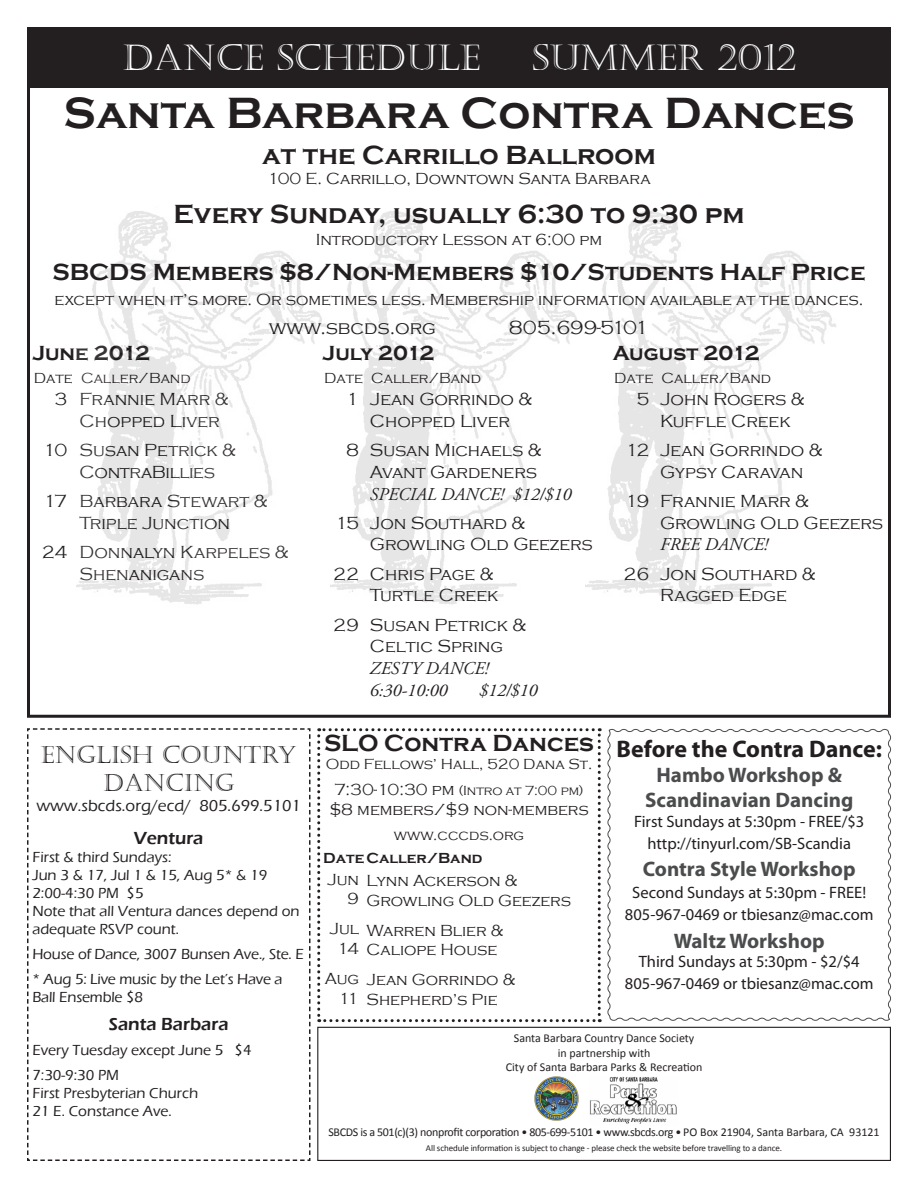
<style>
.page{position:relative;width:918px;height:1188px;background:#fff}
.page>*{position:absolute;margin:0;border:0;box-sizing:border-box;transform-origin:0 0}
.t1{font:700 45px "Copperplate Gothic";color:#231f20}
.t2{font:36px "Castellar";color:#fff}
.t3{font:700 27px "Copperplate Gothic";color:#231f20}
.t4{font:700 24px "Copperplate Gothic";color:#231f20}
.t5{font:700 24px "Myriad Pro";color:#231f20}
.t6{font:24px/28.8px "Castellar";color:#231f20;text-align:center}
.t7{font:700 21px/25.2px "Myriad Pro";color:#4b4c4d;text-align:center}
.t8{font:700 21px "Copperplate Gothic";color:#231f20}
.t9{font:700 21px "Copperplate Gothic";letter-spacing:-.035em;color:#231f20}
.t10{font:300 19.5px "Copperplate Gothic";color:#231f20}
.t11{font:300 19.5px "Copperplate Gothic";letter-spacing:-.03em;color:#231f20}
.t12{font:300 18px/21.6px "Copperplate Gothic";color:#231f20}
.t13{font:italic 18px/21.6px "Adobe Garamond Pro";color:#231f20}
.t14{font:300 18px/21.6px "Copperplate Gothic";letter-spacing:-.02em;color:#231f20}
.t15{font:600 18px "Eras ITC";color:#231f20}
.t16{font:300 16.5px/19.8px "Copperplate Gothic";color:#231f20}
.t17{font:16.5px "Myriad Pro";color:#231f20}
.t18{font:500 16.5px "Eras ITC";color:#231f20}
.t19{font:500 15px/18px "Eras ITC";color:#231f20}
.t20{font:300 15px "Copperplate Gothic";color:#231f20}
.t21{font:700 15px "Copperplate Gothic";color:#231f20}
.t22{font:300 13.5px "Copperplate Gothic";color:#231f20}
.t23{font:12px "Calibri";letter-spacing:-.03em;color:#231f20}
.t24{font:12px/14.4px "Calibri";color:#231f20;text-align:center}
.t25{font:9px "Calibri";letter-spacing:-.01em;color:#231f20}
.s1{font-size:16.5px}
</style>
<div class="page">
<svg style="left:27px;top:728px;width:284px;height:433px"></svg>
<svg style="left:607px;top:729px;width:284px;height:292px"></svg>
<img style="left:76px;top:211px;width:760px;height:394px">
<div style="left:27px;top:27px;width:864px;height:60px;background:#231f20"></div>
<svg style="left:317px;top:728px;width:284px;height:294px"></svg>
<img style="left:589px;top:1077px;width:88px;height:47px">
<img style="left:535px;top:1077px;width:44px;height:43px">
<div style="left:317px;top:1027px;width:574px;height:134px;border:1px solid #231f20"></div>
<p class="t2" style="left:122px;top:37px;width:360px">DANCE SCHEDULE</p>
<p class="t2" style="left:532px;top:37px;width:265px">SUMMER 2012</p>
<p class="t1" style="left:64px;top:88px;width:792px">Santa Barbara Contra Dances</p>
<p class="t3" style="left:262px;top:140px;width:395px">at the Carrillo Ballroom</p>
<p class="t16" style="left:267px;top:169px;width:385px">100 E. Carrillo, Downtown Santa Barbara</p>
<p class="t3" style="left:173px;top:199px;width:573px">Every Sunday, usually 6:30 to 9:30 pm</p>
<p class="t16" style="left:316px;top:230px;width:288px">Introductory Lesson at 6:00 pm</p>
<p class="t4" style="left:53px;top:259px;width:814px">SBCDS Members $8/Non-Members $10/Students Half Price</p>
<p class="t16" style="left:55px;top:290px;width:810px">except when it’s more. Or sometimes less. Membership information available at the dances.</p>
<p class="t10" style="left:269px;top:317px;width:168px">www.sbcds.org</p>
<p class="t11" style="left:509px;top:317px;width:141px">805.699-5101</p>
<p class="t8" style="left:32px;top:341px;width:119px">June 2012</p>
<p class="t20" style="left:34px;top:370px;width:41px">Date</p>
<p class="t20" style="left:81px;top:370px;width:111px">Caller/Band</p>
<p class="t12" style="left:55px;top:389px;width:14px">3</p>
<p class="t12" style="left:80px;top:389px;width:150px">Frannie Marr &amp;<br>Chopped Liver</p>
<p class="t12" style="left:43px;top:440px;width:26px">10</p>
<p class="t14" style="left:80px;top:440px;width:157px">Susan Petrick &amp;<br>ContraBillies</p>
<p class="t12" style="left:43px;top:491px;width:26px">17</p>
<p class="t12" style="left:80px;top:491px;width:189px">Barbara Stewart &amp;<br>Triple Junction</p>
<p class="t12" style="left:42px;top:542px;width:27px">24</p>
<p class="t12" style="left:80px;top:542px;width:210px">Donnalyn Karpeles &amp;<br>Shenanigans</p>
<p class="t6" style="left:41px;top:741px;width:257px">ENGLISH COUNTRY<br>DANCING</p>
<p class="t18" style="left:36px;top:797px;width:266px">www.sbcds.org/ecd/ 805.699.5101</p>
<p class="t15" style="left:134px;top:828px;width:71px">Ventura</p>
<p class="t19" style="left:32px;top:848px;width:141px">First &amp; third Sundays:</p>
<p class="t19" style="left:32px;top:866px;width:236px">Jun 3 &amp; 17, Jul 1 &amp; 15, Aug 5* &amp; 19</p>
<p class="t19" style="left:32px;top:884px;width:113px">2:00-4:30 PM $5</p>
<p class="t19" style="left:32px;top:902px;width:269px">Note that all Ventura dances depend on adequate RSVP count.</p>
<p class="t19" style="left:32px;top:945px;width:273px">House of Dance, 3007 Bunsen Ave., Ste. E</p>
<p class="t19" style="left:32px;top:970px;width:252px">* Aug 5: Live music by the Let’s Have a<br>Ball Ensemble $8</p>
<p class="t15" style="left:109px;top:1014px;width:121px">Santa Barbara</p>
<p class="t19" style="left:32px;top:1041px;width:221px">Every Tuesday except June 5 $4</p>
<p class="t19" style="left:32px;top:1066px;width:88px">7:30-9:30 PM</p>
<p class="t19" style="left:32px;top:1084px;width:167px">First Presbyterian Church</p>
<p class="t19" style="left:32px;top:1102px;width:141px">21 E. Constance Ave.</p>
<p class="t9" style="left:323px;top:341px;width:113px">July 2012</p>
<p class="t20" style="left:324px;top:370px;width:41px">Date</p>
<p class="t20" style="left:371px;top:370px;width:111px">Caller/Band</p>
<p class="t12" style="left:346px;top:389px;width:14px">1</p>
<p class="t12" style="left:370px;top:389px;width:163px">Jean Gorrindo &amp;<br>Chopped Liver</p>
<p class="t12" style="left:346px;top:440px;width:14px">8</p>
<p class="t12" style="left:370px;top:440px;width:173px">Susan Michaels &amp;<br>Avant Gardeners</p>
<p class="t13" style="left:370px;top:484px;width:203px">SPECIAL DANCE! $12/$10</p>
<p class="t12" style="left:335px;top:512px;width:26px">15</p>
<p class="t12" style="left:370px;top:512px;width:157px">Jon Southard &amp;</p>
<p class="t12" style="left:370px;top:534px;width:224px">Growling Old Geezers</p>
<p class="t12" style="left:333px;top:563px;width:27px">22</p>
<p class="t12" style="left:370px;top:563px;width:130px">Chris Page &amp;<br>Turtle Creek</p>
<p class="t12" style="left:333px;top:614px;width:27px">29</p>
<p class="t12" style="left:370px;top:614px;width:157px">Susan Petrick &amp;<br>Celtic Spring</p>
<p class="t13" style="left:370px;top:658px;width:120px">ZESTY DANCE!<br>6:30-10:00</p>
<p class="t13" style="left:479px;top:679px;width:60px">$12/$10</p>
<p class="t4" style="left:324px;top:729px;width:272px">SLO Contra Dances</p>
<p class="t20" style="left:326px;top:756px;width:268px">Odd Fellows’ Hall, 520 Dana St.</p>
<p class="t22" style="left:334px;top:783px;width:251px"><span class="s1">7:30-10:30 pm</span> (Intro at 7:00 pm)</p>
<p class="t16" style="left:329px;top:800px;width:261px">$8 members/$9 non-members</p>
<p class="t20" style="left:394px;top:827px;width:132px">www.cccds.org</p>
<p class="t21" style="left:323px;top:850px;width:161px">Date Caller/Band</p>
<p class="t16" style="left:327px;top:870px;width:33px;text-align:right">Jun<br>9</p>
<p class="t16" style="left:367px;top:871px;width:206px">Lynn Ackerson &amp;<br>Growling Old Geezers</p>
<p class="t16" style="left:329px;top:919px;width:31px;text-align:center">Jul<br>14</p>
<p class="t16" style="left:367px;top:921px;width:138px">Warren Blier &amp;<br>Caliope House</p>
<p class="t16" style="left:325px;top:969px;width:36px;text-align:right">Aug<br>11</p>
<p class="t16" style="left:367px;top:970px;width:150px">Jean Gorrindo &amp;<br>Shepherd’s Pie</p>
<p class="t8" style="left:613px;top:341px;width:148px">August 2012</p>
<p class="t20" style="left:614px;top:370px;width:41px">Date</p>
<p class="t20" style="left:662px;top:370px;width:111px">Caller/Band</p>
<p class="t12" style="left:636px;top:389px;width:14px">5</p>
<p class="t12" style="left:660px;top:389px;width:146px">John Rogers &amp;<br>Kuffle Creek</p>
<p class="t12" style="left:626px;top:440px;width:25px">12</p>
<p class="t12" style="left:660px;top:440px;width:163px">Jean Gorrindo &amp;</p>
<p class="t12" style="left:660px;top:462px;width:145px">Gypsy Caravan</p>
<p class="t12" style="left:625px;top:491px;width:26px">19</p>
<p class="t12" style="left:660px;top:491px;width:150px">Frannie Marr &amp;</p>
<p class="t12" style="left:660px;top:512px;width:224px">Growling Old Geezers</p>
<p class="t13" style="left:660px;top:534px;width:109px">FREE DANCE!</p>
<p class="t12" style="left:623px;top:563px;width:27px">26</p>
<p class="t12" style="left:660px;top:563px;width:157px">Jon Southard &amp;</p>
<p class="t12" style="left:660px;top:585px;width:128px">Ragged Edge</p>
<p class="t5" style="left:616px;top:733px;width:267px">Before the Contra Dance:</p>
<p class="t7" style="left:645px;top:762px;width:210px">Hambo Workshop &amp;<br>Scandinavian Dancing</p>
<p class="t17" style="left:634px;top:811px;width:232px">First Sundays at 5:30pm - FREE/$3</p>
<p class="t17" style="left:647px;top:833px;width:205px">http://tinyurl.com/SB-Scandia</p>
<p class="t7" style="left:643px;top:856px;width:214px">Contra Style Workshop</p>
<p class="t17" style="left:632px;top:883px;width:235px">Second Sundays at 5:30pm - FREE!</p>
<p class="t17" style="left:625px;top:904px;width:250px">805-967-0469 or tbiesanz@mac.com</p>
<p class="t7" style="left:674px;top:927px;width:152px">Waltz Workshop</p>
<p class="t17" style="left:639px;top:952px;width:222px">Third Sundays at 5:30pm - $2/$4</p>
<p class="t17" style="left:625px;top:974px;width:250px">805-967-0469 or tbiesanz@mac.com</p>
<p class="t24" style="left:514px;top:1031px;width:182px">Santa Barbara Country Dance Society in partnership with</p>
<p class="t24" style="left:506px;top:1060px;width:198px">City of Santa Barbara Parks &amp; Recreation</p>
<p class="t23" style="left:328px;top:1124px;width:553px">SBCDS is a 501(c)(3) nonprofit corporation • 805-699-5101 • www.sbcds.org • PO Box 21904, Santa Barbara, CA 93121</p>
<p class="t25" style="left:426px;top:1142px;width:358px">All schedule information is subject to change - please check the website before travelling to a dance.</p>
</div>
